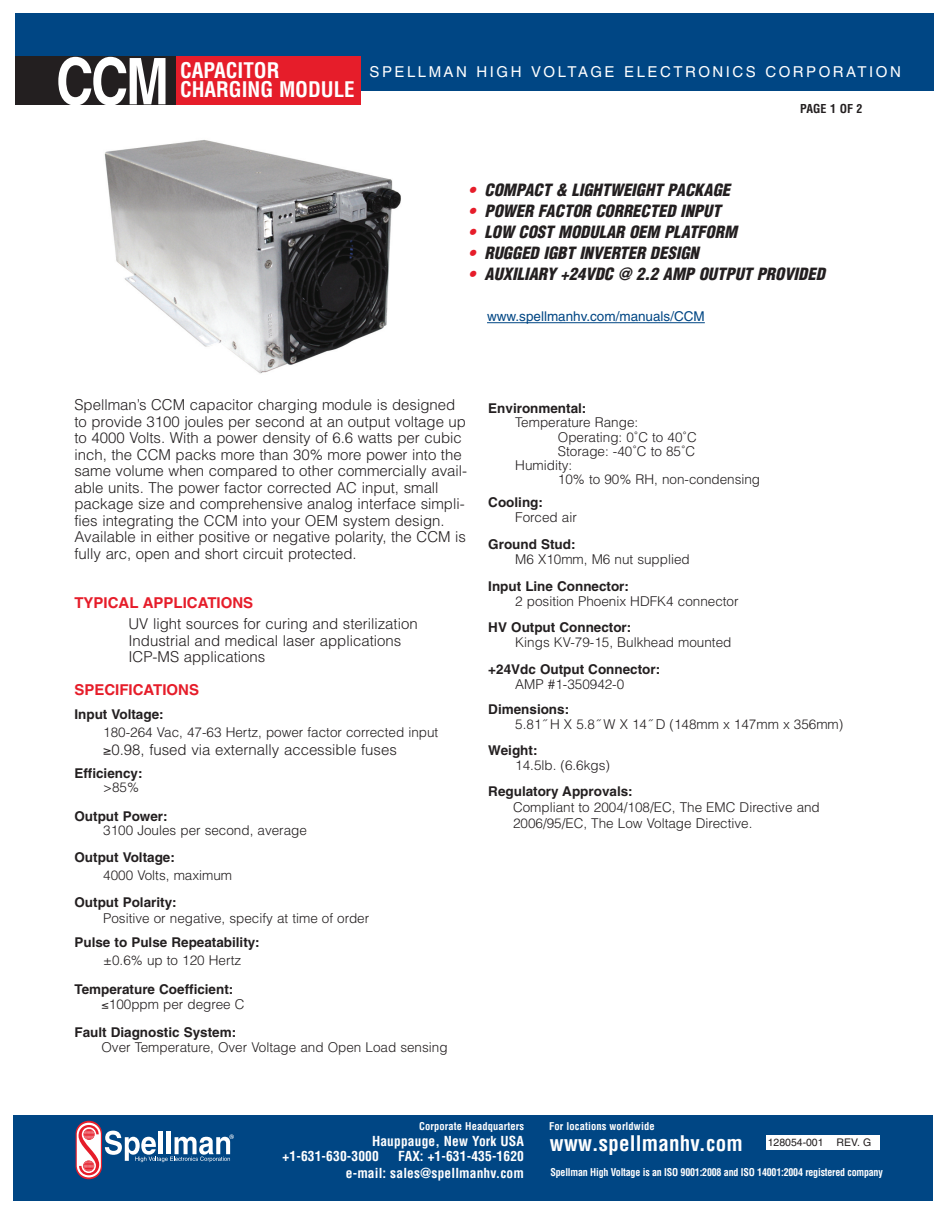
<style>
.page{position:relative;width:945px;height:1215px;background:#fff}
.page>*{position:absolute;margin:0;border:0;box-sizing:border-box;transform-origin:0 0}
.t1{font:700 64.5px "Helvetica";color:#fff;scale:.8 1}
.t2{font:700 condensed 21px "Helvetica";color:#fff}
.t3{font:italic 900 condensed 16.5px "Helvetica";letter-spacing:.005em;color:#231f20}
.t4{font:300 15px/16.5px "Helvetica";color:#231f20}
.t5{font:15px "Helvetica";letter-spacing:.165em;color:#fff}
.t6{font:700 15px "Helvetica";color:#e61d2a}
.t7{font:300 13.5px/15.8px "Helvetica";color:#231f20}
.t8{font:700 13.5px/15px "Helvetica";color:#231f20}
.t9{font:700 condensed 13.5px/15px "Helvetica";letter-spacing:.01em;color:#fff}
.t10{font:13.5px "Helvetica";color:#004684}
.t11{font:700 condensed 12px "Helvetica";letter-spacing:.01em;color:#231f20}
.t12{font:700 condensed 10.5px "Helvetica";letter-spacing:-.02em;color:#fff;scale:.95 1}
.t13{font:700 condensed 10.5px "Helvetica";letter-spacing:.01em;color:#fff}
.s1{color:#e61d2a}
.s2{font-weight:300}
</style>
<div class="page">
<div style="left:15px;top:14px;width:918px;height:77px;background:#004684"></div>
<div style="left:15px;top:57px;width:164px;height:48px;background:#231f20"></div>
<div style="left:176px;top:57px;width:185px;height:48px;background:#e61d2a"></div>
<img style="left:104px;top:140px;width:297px;height:234px">
<hr style="left:487px;top:322px;width:218px;height:1px;background:#004684">
<div style="left:14px;top:1116px;width:919px;height:85px;background:#004684"></div>
<svg style="left:76px;top:1121px;width:158px;height:58px"></svg>
<div style="left:766px;top:1136px;width:113px;height:14px;background:#fff"></div>
<h1 class="t1" style="left:56px;top:58px;width:143px">CCM</h1>
<h2 class="t2" style="left:180px;top:58px;width:101px">CAPACITOR</h2>
<p class="t5" style="left:370px;top:67px;width:533px">SPELLMAN HIGH VOLTAGE ELECTRONICS CORPORATION</p>
<h2 class="t2" style="left:180px;top:78px;width:176px">CHARGING MODULE</h2>
<p class="t11" style="left:800px;top:102px;width:64px">PAGE 1 OF 2</p>
<p class="t3" style="left:469px;top:181px;width:263px"><span class="s1">•</span> COMPACT &amp; LIGHTWEIGHT PACKAGE</p>
<p class="t3" style="left:469px;top:202px;width:254px"><span class="s1">•</span> POWER FACTOR CORRECTED INPUT</p>
<p class="t3" style="left:469px;top:223px;width:270px"><span class="s1">•</span> LOW COST MODULAR OEM PLATFORM</p>
<p class="t3" style="left:469px;top:244px;width:232px"><span class="s1">•</span> RUGGED IGBT INVERTER DESIGN</p>
<p class="t3" style="left:469px;top:265px;width:358px"><span class="s1">•</span> AUXILIARY +24VDC @ 2.2 AMP OUTPUT PROVIDED</p>
<p class="t10" style="left:487px;top:312px;width:219px">www.spellmanhv.com/manuals/CCM</p>
<p class="t4" style="left:74px;top:397px;width:394px">Spellman’s CCM capacitor charging module is designed to provide 3100 joules per second at an output voltage up to 4000 Volts. With a power density of 6.6 watts per cubic inch, the CCM packs more than 30% more power into the same volume when compared to other commercially avail&shy;able units. The power factor corrected AC input, small package size and comprehensive analog interface simpli&shy;fies integrating the CCM into your OEM system design.<br>Available in either positive or negative polarity, the CCM is fully arc, open and short circuit protected.</p>
<p class="t6" style="left:74px;top:598px;width:180px">TYPICAL APPLICATIONS</p>
<p class="t4" style="left:128px;top:616px;width:291px">UV light sources for curing and sterilization<br>Industrial and medical laser applications<br>ICP-MS applications</p>
<p class="t6" style="left:74px;top:685px;width:126px">SPECIFICATIONS</p>
<p class="t8" style="left:74px;top:708px;width:91px">Input Voltage:</p>
<p class="t7" style="left:103px;top:724px;width:337px">180-264 Vac, 47-63 Hertz, power factor corrected input</p>
<p class="t4" style="left:103px;top:741px;width:295px">≥0.98, fused via externally accessible fuses</p>
<p class="t8" style="left:74px;top:767px;width:70px">Efficiency:</p>
<p class="t7" style="left:103px;top:780px;width:37px">&gt;85%</p>
<p class="t8" style="left:74px;top:810px;width:95px">Output Power:</p>
<p class="t7" style="left:103px;top:822px;width:205px">3100 Joules per second, average</p>
<p class="t8" style="left:74px;top:851px;width:102px">Output Voltage:</p>
<p class="t7" style="left:103px;top:867px;width:130px">4000 Volts, maximum</p>
<p class="t8" style="left:74px;top:896px;width:104px">Output Polarity:</p>
<p class="t7" style="left:103px;top:911px;width:267px">Positive or negative, specify at time of order</p>
<p class="t8" style="left:74px;top:936px;width:187px">Pulse to Pulse Repeatability:</p>
<p class="t7" style="left:103px;top:953px;width:139px">±0.6% up to 120 Hertz</p>
<p class="t8" style="left:101px;top:983px;width:145px;text-indent:-27px">Temperature Coefficient: ≤<span class="s2">100ppm per degree C</span></p>
<p class="t8" style="left:74px;top:1026px;width:163px">Fault Diagnostic System:</p>
<p class="t7" style="left:101px;top:1040px;width:348px">Over Temperature, Over Voltage and Open Load sensing</p>
<p class="t8" style="left:488px;top:402px;width:100px">Environmental:</p>
<p class="t7" style="left:515px;top:415px;width:124px">Temperature Range:</p>
<p class="t7" style="left:558px;top:429px;width:140px">Operating: 0˚C to 40˚C</p>
<p class="t7" style="left:558px;top:443px;width:139px">Storage: -40˚C to 85˚C</p>
<p class="t7" style="left:515px;top:458px;width:58px">Humidity:</p>
<p class="t7" style="left:558px;top:472px;width:204px">10% to 90% RH, non-condensing</p>
<p class="t8" style="left:488px;top:496px;width:56px">Cooling:</p>
<p class="t7" style="left:515px;top:510px;width:63px">Forced air</p>
<p class="t8" style="left:488px;top:538px;width:89px">Ground Stud:</p>
<p class="t7" style="left:515px;top:552px;width:176px">M6 X10mm, M6 nut supplied</p>
<p class="t8" style="left:488px;top:580px;width:142px">Input Line Connector:</p>
<p class="t7" style="left:515px;top:594px;width:225px">2 position Phoenix HDFK4 connector</p>
<p class="t8" style="left:488px;top:621px;width:145px">HV Output Connector:</p>
<p class="t7" style="left:515px;top:634px;width:218px">Kings KV-79-15, Bulkhead mounted</p>
<p class="t8" style="left:488px;top:663px;width:173px">+24Vdc Output Connector:</p>
<p class="t7" style="left:515px;top:676px;width:110px">AMP #1-350942-0</p>
<p class="t8" style="left:488px;top:703px;width:82px">Dimensions:</p>
<p class="t7" style="left:515px;top:717px;width:330px">5.81˝ H X 5.8˝ W X 14˝ D (148mm x 147mm x 356mm)</p>
<p class="t8" style="left:488px;top:744px;width:51px">Weight:</p>
<p class="t7" style="left:515px;top:757px;width:96px">14.5lb. (6.6kgs)</p>
<p class="t8" style="left:488px;top:785px;width:146px">Regulatory Approvals:</p>
<p class="t7" style="left:513px;top:799px;width:308px">Compliant to 2004/108/EC, The EMC Directive and<br>2006/95/EC, The Low Voltage Directive.</p>
<p class="t13" style="left:419px;top:1120px;width:106px">Corporate Headquarters</p>
<p class="t9" style="left:283px;top:1134px;width:243px;text-indent:89px">Hauppauge, New York USA +1-631-630-3000</p>
<p class="t9" style="left:346px;top:1148px;width:180px;line-height:16.5px;text-align:right">FAX: +1-631-435-1620<br>e-mail: sales@spellmanhv.com</p>
<p class="t13" style="left:549px;top:1121px;width:107px">For locations worldwide</p>
<h2 class="t2" style="left:550px;top:1131px;width:323px">www.spellmanhv.com <sup>128054-001</sup> <sup>REV.</sup> <sup>G</sup></h2>
<p class="t12" style="left:551px;top:1166px;width:351px">Spellman High Voltage is an ISO 9001:2008 and ISO 14001:2004 registered company</p>
</div>
